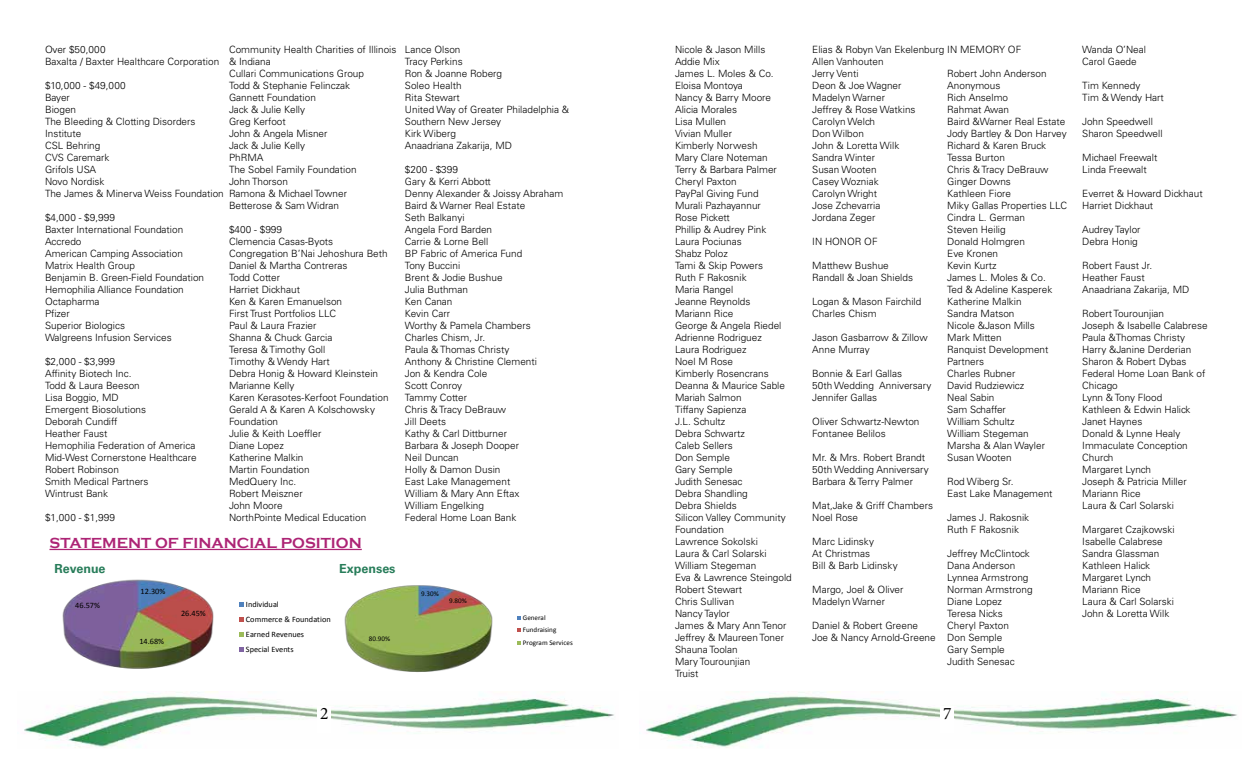
<style>
.page{position:relative;width:1260px;height:765px;background:#fff}
.page>*{position:absolute;margin:0;border:0;box-sizing:border-box;transform-origin:0 0}
.t1{font:17.5px "Minion Pro";color:#000}
.t2{font:700 15px "Copperplate Gothic";color:#ad2475}
.t3{font:700 12.5px "Univers";color:#287d5a}
.t4{font:300 10px/12px "Univers";color:#000}
.t5{font:8.25px/15px "Calibri";color:#000}
.t6{font:7.12px/12.9px "Calibri";color:#000}
</style>
<div class="page">
<img style="left:646px;top:691px;width:591px;height:57px">
<div style="left:941px;top:706px;width:13px;height:27px;background:#fff"></div>
<img style="left:24px;top:691px;width:590px;height:57px">
<div style="left:318px;top:706px;width:13px;height:27px;background:#fff"></div>
<svg style="left:62px;top:579px;width:459px;height:93px"></svg>
<hr style="left:49px;top:549px;width:313px;height:1px;background:#ad2475">
<p class="t4" style="left:45px;top:43px;width:176px">Over $50,000<br>Baxalta / Baxter Healthcare Corporation</p>
<p class="t4" style="left:45px;top:79px;width:180px">$10,000 - $49,000<br>Bayer<br>Biogen<br>The Bleeding &amp; Clotting Disorders<br>Institute<br>CSL Behring<br>CVS Caremark<br>Grifols USA<br>Novo Nordisk<br>The James &amp; Minerva Weiss Foundation</p>
<p class="t4" style="left:45px;top:211px;width:161px">$4,000 - $9,999<br>Baxter International Foundation<br>Accredo<br>American Camping Association<br>Matrix Health Group<br>Benjamin B. Green-Field Foundation<br>Hemophilia Alliance Foundation<br>Octapharma<br>Pfizer<br>Superior Biologics<br>Walgreens Infusion Services</p>
<p class="t4" style="left:45px;top:355px;width:153px">$2,000 - $3,999<br>Affinity Biotech Inc.<br>Todd &amp; Laura Beeson<br>Lisa Boggio, MD<br>Emergent Biosolutions<br>Deborah Cundiff<br>Heather Faust<br>Hemophilia Federation of America<br>Mid-West Cornerstone Healthcare<br>Robert Robinson<br>Smith Medical Partners<br>Wintrust Bank</p>
<p class="t4" style="left:45px;top:511px;width:71px">$1,000 - $1,999</p>
<p class="t4" style="left:229px;top:44px;width:169px">Community Health Charities of Illinois &amp; Indiana<br>Cullari Communications Group<br>Todd &amp; Stephanie Felinczak<br>Gannett Foundation<br>Jack &amp; Julie Kelly<br>Greg Kerfoot<br>John &amp; Angela Misner<br>Jack &amp; Julie Kelly<br>PhRMA<br>The Sobel Family Foundation<br>John Thorson<br>Ramona &amp; Michael Towner<br>Betterose &amp; Sam Widran</p>
<p class="t4" style="left:229px;top:224px;width:161px">$400 - $999<br>Clemencia Casas-Byots<br>Congregation B’Nai Jehoshura Beth<br>Daniel &amp; Martha Contreras<br>Todd Cotter<br>Harriet Dickhaut<br>Ken &amp; Karen Emanuelson<br>First Trust Portfolios LLC<br>Paul &amp; Laura Frazier<br>Shanna &amp; Chuck Garcia<br>Teresa &amp; Timothy Goll<br>Timothy &amp; Wendy Hart<br>Debra Honig &amp; Howard Kleinstein<br>Marianne Kelly<br>Karen Kerasotes-Kerfoot Foundation<br>Gerald A &amp; Karen A Kolschowsky<br>Foundation<br>Julie &amp; Keith Loeffler<br>Diane Lopez<br>Katherine Malkin<br>Martin Foundation<br>MedQuery Inc.<br>Robert Meiszner<br>John Moore<br>NorthPointe Medical Education</p>
<h2 class="t2" style="left:49px;top:535px;width:314px">STATEMENT OF FINANCIAL POSITION</h2>
<p class="t3" style="left:339px;top:561px;width:58px">Expenses</p>
<p class="t3" style="left:54px;top:561px;width:53px">Revenue</p>
<p class="t5" style="left:141px;top:584px;width:26px">12.30%</p>
<p class="t5" style="left:75px;top:597px;width:26px">46.57%</p>
<p class="t5" style="left:246px;top:597px;width:86px">Individual<br>Commerce &amp; Foundation<br>Earned Revenues<br>Special Events</p>
<p class="t5" style="left:181px;top:605px;width:26px">26.45%</p>
<p class="t5" style="left:139px;top:633px;width:26px">14.68%</p>
<p class="t6" style="left:369px;top:633px;width:23px">80.90%</p>
<p class="t4" style="left:405px;top:43px;width:166px">Lance Olson<br>Tracy Perkins<br>Ron &amp; Joanne Roberg<br>Soleo Health<br>Rita Stewart<br>United Way of Greater Philadelphia &amp;<br>Southern New Jersey<br>Kirk Wiberg<br>Anaadriana Zakarija, MD</p>
<p class="t4" style="left:405px;top:163px;width:160px">$200 - $399<br>Gary &amp; Kerri Abbott<br>Denny Alexander &amp; Joissy Abraham<br>Baird &amp; Warner Real Estate<br>Seth Balkanyi<br>Angela Ford Barden<br>Carrie &amp; Lorne Bell<br>BP Fabric of America Fund<br>Tony Buccini<br>Brent &amp; Jodie Bushue<br>Julia Buthman<br>Ken Canan<br>Kevin Carr<br>Worthy &amp; Pamela Chambers<br>Charles Chism, Jr.<br>Paula &amp; Thomas Christy<br>Anthony &amp; Christine Clementi<br>Jon &amp; Kendra Cole<br>Scott Conroy<br>Tammy Cotter<br>Chris &amp; Tracy DeBrauw<br>Jill Deets<br>Kathy &amp; Carl Dittburner<br>Barbara &amp; Joseph Dooper<br>Neil Duncan<br>Holly &amp; Damon Dusin<br>East Lake Management<br>William &amp; Mary Ann Eftax<br>William Engelking<br>Federal Home Loan Bank</p>
<p class="t6" style="left:421px;top:587px;width:19px">9.30%</p>
<p class="t6" style="left:449px;top:594px;width:19px">9.80%</p>
<p class="t6" style="left:523px;top:611px;width:52px">General<br>Fundraising<br>Program Services</p>
<p class="t4" style="left:675px;top:43px;width:118px">Nicole &amp; Jason Mills<br>Addie Mix<br>James L. Moles &amp; Co.<br>Eloisa Montoya<br>Nancy &amp; Barry Moore<br>Alicia Morales<br>Lisa Mullen<br>Vivian Muller<br>Kimberly Norwesh<br>Mary Clare Noteman<br>Terry &amp; Barbara Palmer<br>Cheryl Paxton<br>PayPal Giving Fund<br>Murali Pazhayannur<br>Rose Pickett<br>Phillip &amp; Audrey Pink<br>Laura Pociunas<br>Shabz Poloz<br>Tami &amp; Skip Powers<br>Ruth F Rakosnik<br>Maria Rangel<br>Jeanne Reynolds<br>Mariann Rice<br>George &amp; Angela Riedel<br>Adrienne Rodriguez<br>Laura Rodriguez<br>Noel M Rose<br>Kimberly Rosencrans<br>Deanna &amp; Maurice Sable<br>Mariah Salmon<br>Tiffany Sapienza<br>J.L. Schultz<br>Debra Schwartz<br>Caleb Sellers<br>Don Semple<br>Gary Semple<br>Judith Senesac<br>Debra Shandling<br>Debra Shields<br>Silicon Valley Community<br>Foundation<br>Lawrence Sokolski<br>Laura &amp; Carl Solarski<br>William Stegeman<br>Eva &amp; Lawrence Steingold<br>Robert Stewart<br>Chris Sullivan<br>Nancy Taylor<br>James &amp; Mary Ann Tenor<br>Jeffrey &amp; Maureen Toner<br>Shauna Toolan<br>Mary Tourounjian<br>Truist</p>
<p class="t4" style="left:812px;top:43px;width:211px">Elias &amp; Robyn Van Ekelenburg IN MEMORY OF<br>Allen Vanhouten<br>Jerry Venti<br>Deon &amp; Joe Wagner<br>Madelyn Warner<br>Jeffrey &amp; Rose Watkins<br>Carolyn Welch<br>Don Wilbon<br>John &amp; Loretta Wilk<br>Sandra Winter<br>Susan Wooten<br>Casey Wozniak<br>Carolyn Wright<br>Jose Zchevarria<br>Jordana Zeger</p>
<p class="t4" style="left:947px;top:67px;width:122px">Robert John Anderson<br>Anonymous<br>Rich Anselmo<br>Rahmat Awan<br>Baird &amp;Warner Real Estate<br>Jody Bartley &amp; Don Harvey<br>Richard &amp; Karen Bruck<br>Tessa Burton<br>Chris &amp; Tracy DeBrauw<br>Ginger Downs<br>Kathleen Fiore<br>Miky Gallas Properties LLC<br>Cindra L. German<br>Steven Heilig<br>Donald Holmgren<br>Eve Kronen<br>Kevin Kurtz<br>James L. Moles &amp; Co.<br>Ted &amp; Adeline Kasperek<br>Katherine Malkin<br>Sandra Matson<br>Nicole &amp;Jason Mills<br>Mark Mitten<br>Ranquist Development<br>Partners<br>Charles Rubner<br>David Rudziewicz<br>Neal Sabin<br>Sam Schaffer<br>William Schultz<br>William Stegeman<br>Marsha &amp; Alan Wayler<br>Susan Wooten</p>
<p class="t4" style="left:947px;top:475px;width:107px">Rod Wiberg Sr.<br>East Lake Management</p>
<p class="t4" style="left:947px;top:511px;width:84px">James J. Rakosnik<br>Ruth F Rakosnik</p>
<p class="t4" style="left:947px;top:547px;width:87px">Jeffrey McClintock<br>Dana Anderson<br>Lynnea Armstrong<br>Norman Armstrong<br>Diane Lopez<br>Teresa Nicks<br>Cheryl Paxton<br>Don Semple<br>Gary Semple<br>Judith Senesac</p>
<p class="t4" style="left:812px;top:235px;width:67px">IN HONOR OF</p>
<p class="t4" style="left:812px;top:259px;width:102px">Matthew Bushue<br>Randall &amp; Joan Shields</p>
<p class="t4" style="left:812px;top:295px;width:111px">Logan &amp; Mason Fairchild<br>Charles Chism</p>
<p class="t4" style="left:812px;top:331px;width:117px">Jason Gasbarrow &amp; Zillow<br>Anne Murray</p>
<p class="t4" style="left:812px;top:367px;width:121px">Bonnie &amp; Earl Gallas<br>50th Wedding Anniversary<br>Jennifer Gallas</p>
<p class="t4" style="left:812px;top:415px;width:109px">Oliver Schwartz-Newton<br>Fontanee Belilos</p>
<p class="t4" style="left:812px;top:451px;width:118px">Mr. &amp; Mrs. Robert Brandt<br>50th Wedding Anniversary<br>Barbara &amp; Terry Palmer</p>
<p class="t4" style="left:812px;top:499px;width:122px">Mat,Jake &amp; Griff Chambers<br>Noel Rose</p>
<p class="t4" style="left:812px;top:535px;width:87px">Marc Lidinsky<br>At Christmas<br>Bill &amp; Barb Lidinsky</p>
<p class="t4" style="left:812px;top:583px;width:93px">Margo, Joel &amp; Oliver<br>Madelyn Warner</p>
<p class="t4" style="left:812px;top:619px;width:125px">Daniel &amp; Robert Greene<br>Joe &amp; Nancy Arnold-Greene</p>
<h1 class="t1" style="left:320px;top:702px;width:10px">2</h1>
<h1 class="t1" style="left:943px;top:702px;width:10px">7</h1>
<p class="t4" style="left:1082px;top:43px;width:65px">Wanda O’Neal<br>Carol Gaede</p>
<p class="t4" style="left:1082px;top:79px;width:83px">Tim Kennedy<br>Tim &amp; Wendy Hart</p>
<p class="t4" style="left:1082px;top:115px;width:82px">John Speedwell<br>Sharon Speedwell</p>
<p class="t4" style="left:1082px;top:151px;width:77px">Michael Freewalt<br>Linda Freewalt</p>
<p class="t4" style="left:1082px;top:187px;width:122px">Everret &amp; Howard Dickhaut<br>Harriet Dickhaut</p>
<p class="t4" style="left:1082px;top:223px;width:60px">Audrey Taylor<br>Debra Honig</p>
<p class="t4" style="left:1082px;top:259px;width:109px">Robert Faust Jr.<br>Heather Faust<br>Anaadriana Zakarija, MD</p>
<p class="t4" style="left:1082px;top:307px;width:127px">Robert Tourounjian<br>Joseph &amp; Isabelle Calabrese<br>Paula &amp;Thomas Christy<br>Harry &amp;Janine Derderian<br>Sharon &amp; Robert Dybas<br>Federal Home Loan Bank of<br>Chicago<br>Lynn &amp; Tony Flood<br>Kathleen &amp; Edwin Halick<br>Janet Haynes<br>Donald &amp; Lynne Healy<br>Immaculate Conception<br>Church<br>Margaret Lynch<br>Joseph &amp; Patricia Miller<br>Mariann Rice<br>Laura &amp; Carl Solarski</p>
<p class="t4" style="left:1082px;top:523px;width:94px">Margaret Czajkowski<br>Isabelle Calabrese<br>Sandra Glassman<br>Kathleen Halick<br>Margaret Lynch<br>Mariann Rice<br>Laura &amp; Carl Solarski<br>John &amp; Loretta Wilk</p>
</div>
